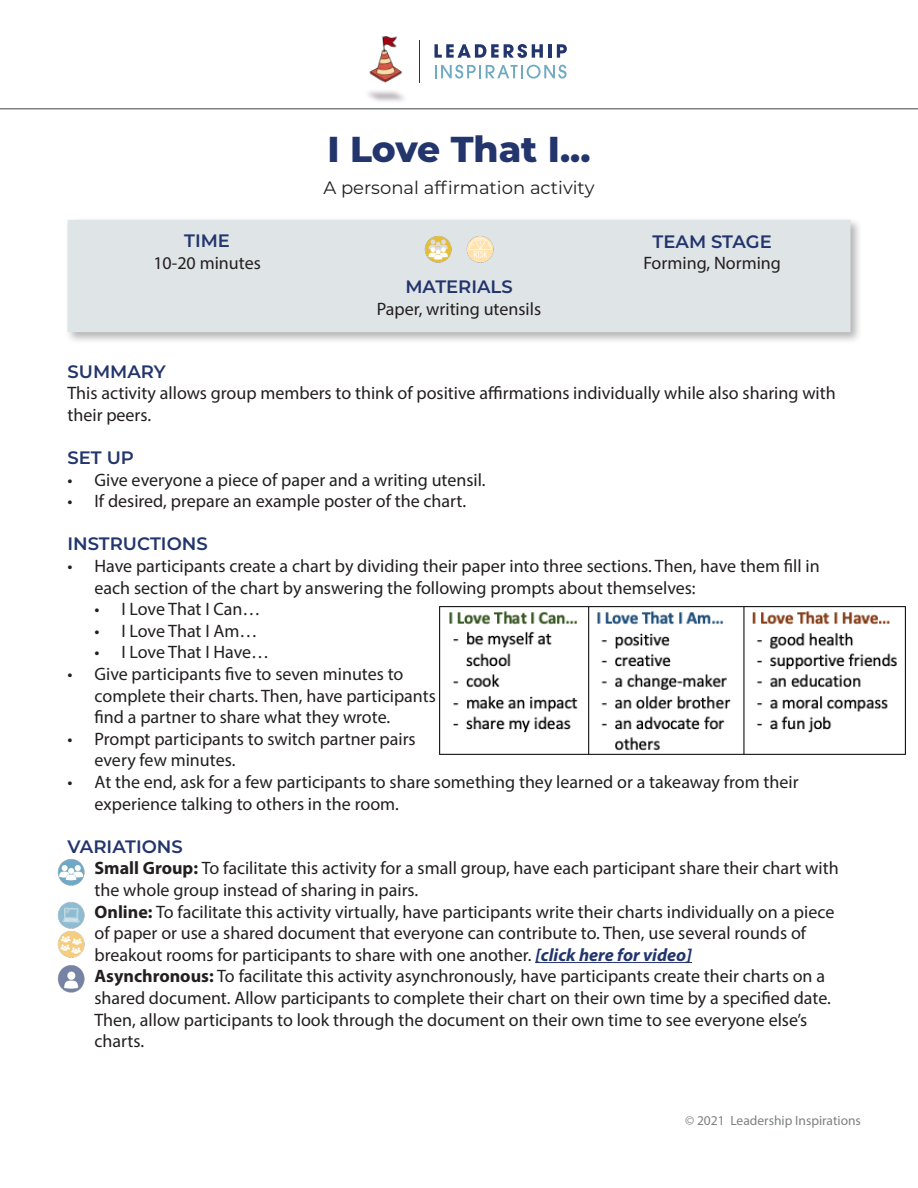
<style>
.page{position:relative;width:918px;height:1188px;background:#fff}
.page>*{position:absolute;margin:0;border:0;box-sizing:border-box;transform-origin:0 0}
.t1{font:800 36px "Montserrat";color:#22356c}
.t2{font:18px/21.6px "Myriad Pro";color:#231f20}
.t3{font:600 18px "Montserrat";color:#22356c}
.t4{font:18px "Montserrat";color:#231f20}
.t5{font:13.5px "Myriad Pro";color:#7e8083}
.s1{font-weight:700}
.s2{font-weight:700;font-style:italic;color:#22356c}
</style>
<div class="page">
<svg style="left:446px;top:44px;width:97px;height:14px"></svg>
<hr style="left:548px;top:44px;width:4px;height:14px;background:#22356c">
<svg style="left:557px;top:44px;width:10px;height:14px"></svg>
<svg style="left:442px;top:65px;width:125px;height:14px"></svg>
<hr style="left:0;top:108px;width:918px;height:2px;background:#7e8083">
<img style="left:369px;top:36px;width:73px;height:47px">
<div style="left:64px;top:217px;width:799px;height:128px;background:#231f20;opacity:.34"></div>
<div style="left:68px;top:220px;width:782px;height:112px;background:#dfe4e7"></div>
<hr style="left:535px;top:962px;width:157px;height:1px;background:#22356c">
<img style="left:439px;top:606px;width:467px;height:149px">
<img style="left:466px;top:236px;width:28px;height:27px">
<img style="left:424px;top:236px;width:28px;height:27px">
<img style="left:57px;top:859px;width:28px;height:27px">
<img style="left:57px;top:902px;width:28px;height:56px">
<img style="left:57px;top:965px;width:28px;height:28px">
<p class="t1" style="left:327px;top:122px;width:265px">I Love That I...</p>
<p class="t3" style="left:184px;top:228px;width:47px">TIME</p>
<p class="t2" style="left:153px;top:251px;width:109px">10-20 minutes</p>
<p class="t4" style="left:323px;top:175px;width:273px">A personal affirmation activity</p>
<p class="t3" style="left:405px;top:274px;width:109px">MATERIALS</p>
<p class="t2" style="left:377px;top:298px;width:166px">Paper, writing utensils</p>
<p class="t3" style="left:653px;top:228px;width:121px">TEAM STAGE</p>
<p class="t2" style="left:643px;top:252px;width:139px">Forming, Norming</p>
<p class="t3" style="left:68px;top:358px;width:100px">SUMMARY</p>
<p class="t2" style="left:68px;top:382px;width:770px">This activity allows group members to think of positive affirmations individually while also sharing with their peers.</p>
<p class="t3" style="left:68px;top:445px;width:68px">SET UP</p>
<p class="t2" style="left:68px;top:468px;width:420px">• Give everyone a piece of paper and a writing utensil.</p>
<p class="t2" style="left:68px;top:490px;width:400px">• If desired, prepare an example poster of the chart.</p>
<p class="t3" style="left:68px;top:531px;width:142px">INSTRUCTIONS</p>
<p class="t2" style="left:94px;top:555px;width:727px;text-indent:-27px">• Have participants create a chart by dividing their paper into three sections. Then, have them fill in each section of the chart by answering the following prompts about themselves:</p>
<p class="t2" style="left:94px;top:598px;width:167px">• I Love That I Can…</p>
<p class="t2" style="left:94px;top:620px;width:164px">• I Love That I Am…</p>
<p class="t2" style="left:94px;top:641px;width:176px">• I Love That I Have…</p>
<p class="t2" style="left:94px;top:663px;width:343px;text-indent:-27px">• Give participants five to seven minutes to complete their charts. Then, have participants find a partner to share what they wrote.</p>
<p class="t2" style="left:94px;top:728px;width:323px;text-indent:-27px">• Prompt participants to switch partner pairs every few minutes.</p>
<p class="t2" style="left:94px;top:771px;width:706px;text-indent:-27px">• At the end, ask for a few participants to share something they learned or a takeaway from their experience talking to others in the room.</p>
<p class="t3" style="left:68px;top:834px;width:117px">VARIATIONS</p>
<p class="t2" style="left:94px;top:857px;width:746px;text-indent:-27px"><span class="s1">• Small Group:</span> To facilitate this activity for a small group, have each participant share their chart with the whole group instead of sharing in pairs.</p>
<p class="t2" style="left:94px;top:900px;width:741px;text-indent:-27px"><span class="s1">• Online:</span> To facilitate this activity virtually, have participants write their charts individually on a piece of paper or use a shared document that everyone can contribute to. Then, use several rounds of breakout rooms for participants to share with one another. <span class="s2">[click here for video]</span></p>
<p class="t2" style="left:94px;top:965px;width:738px;text-indent:-27px"><span class="s1">• Asynchronous:</span> To facilitate this activity asynchronously, have participants create their charts on a shared document. Allow participants to complete their chart on their own time by a specified date.<br>Then, allow participants to look through the document on their own time to see everyone else’s charts.</p>
<p class="t5" style="left:685px;top:1112px;width:177px">© 2021 Leadership Inspirations</p>
</div>
